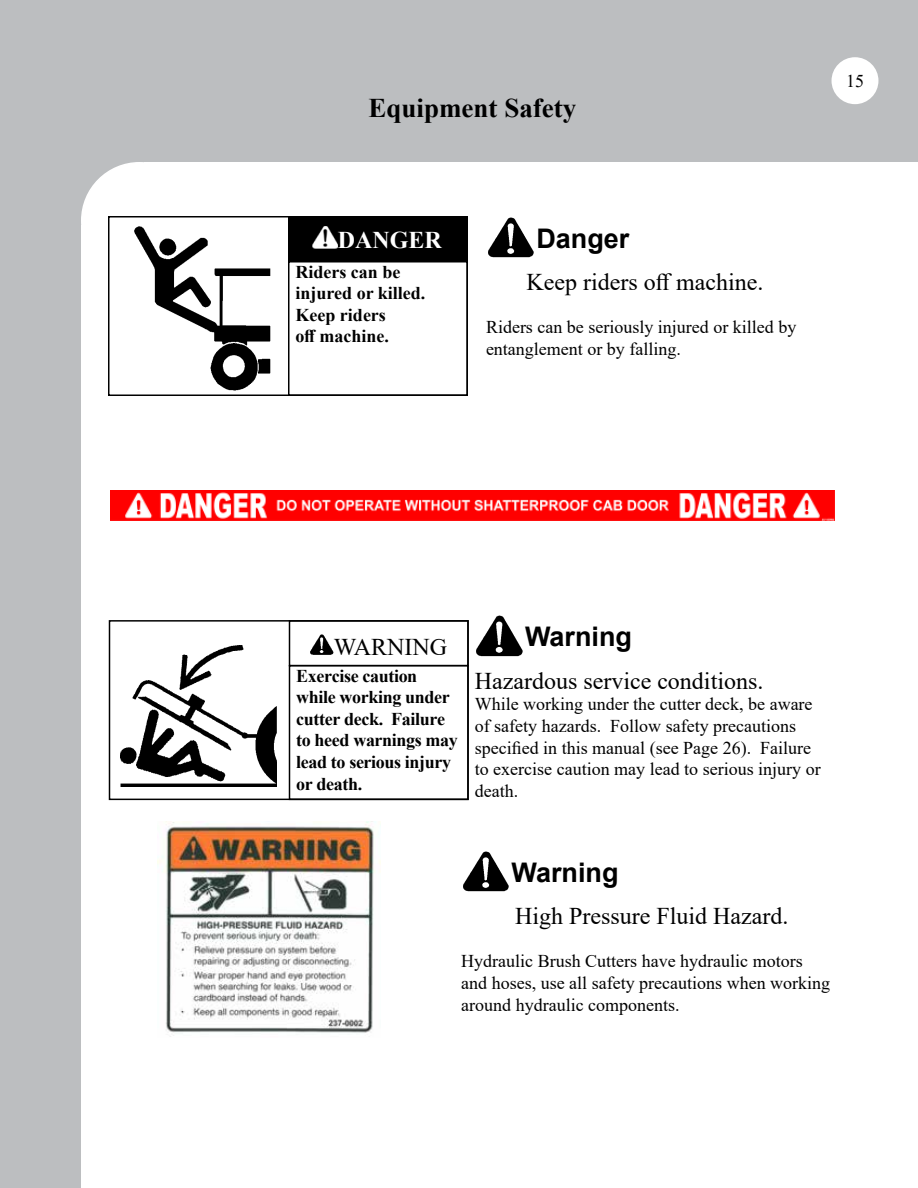
<style>
.page{position:relative;width:918px;height:1188px;background:#fff}
.page>*{position:absolute;margin:0;border:0;box-sizing:border-box;transform-origin:0 0}
.t1{font:700 27px "Arial";color:#000}
.t2{font:700 27px "Times New Roman";color:#000}
.t3{font:24px "Times New Roman";color:#000}
.t4{font:700 24px "Times New Roman";color:#fff}
.t5{font:18px/21.6px "Times New Roman";color:#000}
.t6{font:700 18px/21.6px "Times New Roman";letter-spacing:-.02em;color:#000}
.t7{font:700 18px/21.6px "Times New Roman";color:#000}
</style>
<div class="page">
<div style="left:81px;top:162px;width:63px;height:63px;background:#bcbec0"></div>
<div style="left:82px;top:163px;width:115px;height:115px;background:#fff;border-radius:50%"></div>
<div style="left:0;top:0;width:918px;height:162px;background:#bcbec0"></div>
<div style="left:0;top:162px;width:81px;height:1026px;background:#bcbec0"></div>
<img style="left:134px;top:227px;width:137px;height:164px">
<img style="left:120px;top:645px;width:157px;height:141px">
<img style="left:310px;top:634px;width:24px;height:21px">
<div style="left:832px;top:57px;width:46px;height:47px;background:#fff;border-radius:50%"></div>
<div style="left:289px;top:217px;width:178px;height:43px;background:#000"></div>
<div style="left:288px;top:216px;width:180px;height:45px;border:2px solid #000"></div>
<div style="left:288px;top:261px;width:180px;height:135px;border:2px solid #000"></div>
<div style="left:108px;top:216px;width:360px;height:180px;border:2px solid #000"></div>
<img style="left:313px;top:226px;width:25px;height:22px">
<div style="left:289px;top:665px;width:180px;height:135px;border:2px solid #000"></div>
<div style="left:109px;top:620px;width:360px;height:180px;border:2px solid #000"></div>
<img style="left:158px;top:821px;width:223px;height:216px">
<img style="left:110px;top:490px;width:725px;height:31px">
<img style="left:488px;top:217px;width:46px;height:41px">
<img style="left:476px;top:615px;width:47px;height:42px">
<img style="left:463px;top:851px;width:46px;height:41px">
<h1 class="t2" style="left:369px;top:89px;width:209px">Equipment Safety</h1>
<h2 class="t4" style="left:338px;top:223px;width:105px">DANGER</h2>
<p class="t7" style="left:296px;top:260px;width:131px">Riders can be injured or killed.<br>Keep riders<br>off machine.</p>
<h1 class="t1" style="left:536px;top:219px;width:95px">Danger</h1>
<h2 class="t3" style="left:526px;top:265px;width:239px">Keep riders off machine.</h2>
<p class="t5" style="left:486px;top:316px;width:312px">Riders can be seriously injured or killed by entanglement or by falling.</p>
<p class="t5" style="left:846px;top:70px;width:19px">15</p>
<h2 class="t3" style="left:334px;top:630px;width:115px">WARNING</h2>
<p class="t6" style="left:296px;top:664px;width:163px">Exercise caution while working under cutter deck. Failure to heed warnings may lead to serious injury or death.</p>
<h1 class="t1" style="left:525px;top:618px;width:108px">Warning</h1>
<h2 class="t3" style="left:475px;top:664px;width:290px">Hazardous service conditions.</h2>
<p class="t5" style="left:475px;top:693px;width:347px">While working under the cutter deck, be aware of safety hazards. Follow safety precautions specified in this manual (see Page 26). Failure to exercise caution may lead to serious injury or death.</p>
<h1 class="t1" style="left:512px;top:853px;width:108px">Warning</h1>
<h2 class="t3" style="left:515px;top:899px;width:275px">High Pressure Fluid Hazard.</h2>
<p class="t5" style="left:461px;top:950px;width:370px">Hydraulic Brush Cutters have hydraulic motors and hoses, use all safety precautions when working around hydraulic components.</p>
</div>
